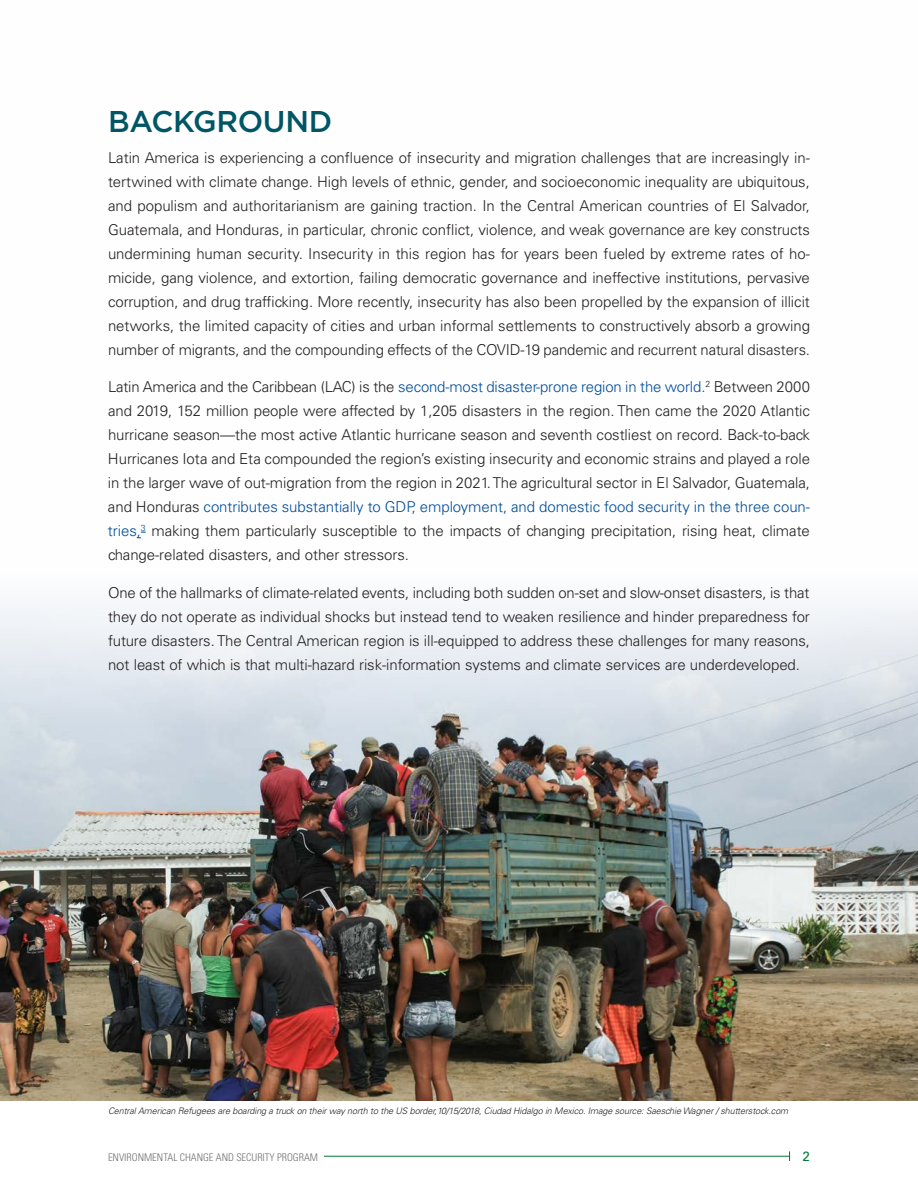
<style>
.page{position:relative;width:918px;height:1188px;background:#fff}
.page>*{position:absolute;margin:0;border:0;box-sizing:border-box;transform-origin:0 0}
.Section_head_1{font:500 30px "Gotham";letter-spacing:-.01em;color:#005665}
.BODY_JUSTIFIED{font:300 15px/24px "Univers LT Std";letter-spacing:-.005em;color:#231f20;text-align:justify}
.t1{font:13.5px "Univers LT Std";color:#007836}
.t2{font:300 condensed 10.5px "Univers LT Std";color:#717074}
.Photo_Caption{font:italic 300 9px "Univers LT Std";letter-spacing:-.01em;color:#231f20}
.s1{color:#004c97}
</style>
<div class="page">
<hr style="left:324px;top:1156px;width:466px;height:1px;background:#007836">
<img style="left:0;top:610px;width:918px;height:491px">
<p class="Section_head_1" style="left:108px;top:102px;width:226px">BACKGROUND</p>
<p class="BODY_JUSTIFIED" style="left:108px;top:145px;width:704px">Latin America is experiencing a confluence of insecurity and migration challenges that are increasingly in&shy;tertwined with climate change. High levels of ethnic, gender, and socioeconomic inequality are ubiquitous, and populism and authoritarianism are gaining traction. In the Central American countries of El Salvador, Guatemala, and Honduras, in particular, chronic conflict, violence, and weak governance are key constructs undermining human security. Insecurity in this region has for years been fueled by extreme rates of ho&shy;micide, gang violence, and extortion, failing democratic governance and ineffective institutions, pervasive corruption, and drug trafficking. More recently, insecurity has also been propelled by the expansion of illicit networks, the limited capacity of cities and urban informal settlements to constructively absorb a growing number of migrants, and the compounding effects of the COVID-19 pandemic and recurrent natural disasters.</p>
<p class="BODY_JUSTIFIED" style="left:108px;top:375px;width:704px">Latin America and the Caribbean (LAC) is the <span class="s1">second-most disaster-prone region in the world.</span><sup>2</sup> Between 2000 and 2019, 152 million people were affected by 1,205 disasters in the region. Then came the 2020 Atlantic hurricane season—the most active Atlantic hurricane season and seventh costliest on record. Back-to-back Hurricanes Iota and Eta compounded the region’s existing insecurity and economic strains and played a role in the larger wave of out-migration from the region in 2021. The agricultural sector in El Salvador, Guatemala, and Honduras <span class="s1">contributes substantially to GDP, employment, and domestic food security in the three coun&shy;tries,</span><sup>3</sup> making them particularly susceptible to the impacts of changing precipitation, rising heat, climate change-related disasters, and other stressors.</p>
<p class="BODY_JUSTIFIED" style="left:108px;top:580px;width:704px">One of the hallmarks of climate-related events, including both sudden on-set and slow-onset disasters, is that they do not operate as individual shocks but instead tend to weaken resilience and hinder preparedness for future disasters. The Central American region is ill-equipped to address these challenges for many reasons, not least of which is that multi-hazard risk-information systems and climate services are underdeveloped.</p>
<p class="Photo_Caption" style="left:108px;top:1106px;width:682px">Central American Refugees are boarding a truck on their way north to the US border,10/15/2018, Ciudad Hidalgo in Mexico. Image source: Saeschie Wagner / shutterstock.com</p>
<p class="t2" style="left:108px;top:1151px;width:212px">ENVIRONMENTAL CHANGE AND SECURITY PROGRAM</p>
<p class="t1" style="left:802px;top:1148px;width:9px">2</p>
</div>
